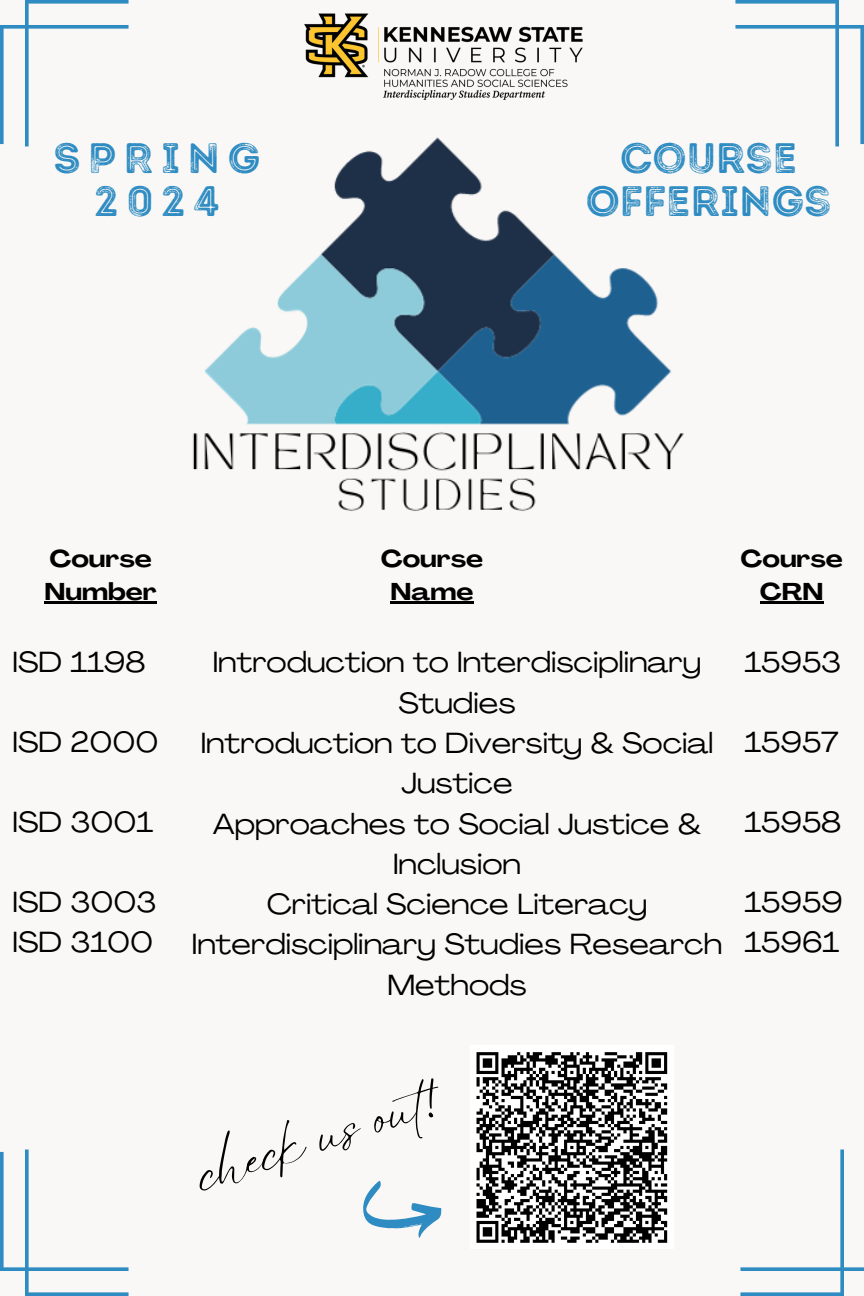
<style>
.page{position:relative;width:864px;height:1296px;background:#faf8f6}
.page>*{position:absolute;margin:0;border:0;box-sizing:border-box;transform-origin:0 0}
.t1{font:49.9px "Eyesome Script";color:#000}
.t2{font:42.6px "Intro Rust G Base 2 Line";color:#2e8cc2}
.t3{font:expanded 28.8px/40.3px "Agrandir";color:#000;text-align:center}
.t4{font:700 expanded 24px/33.3px "Agrandir";color:#000;text-align:center}
</style>
<div class="page">
<img style="left:193px;top:137px;width:491px;height:374px">
<svg style="left:0;top:0;width:129px;height:147px"></svg>
<svg style="left:735px;top:0;width:129px;height:147px"></svg>
<svg style="left:0;top:1149px;width:129px;height:147px"></svg>
<svg style="left:740px;top:1149px;width:124px;height:147px"></svg>
<img style="left:304px;top:13px;width:279px;height:87px">
<div style="left:470px;top:1046px;width:203px;height:203px;background:#fff"></div>
<svg style="left:476px;top:1052px;width:192px;height:191px"></svg>
<svg style="left:363px;top:1181px;width:78px;height:57px"></svg>
<hr style="left:44px;top:602px;width:113px;height:2px;background:#000">
<hr style="left:390px;top:602px;width:84px;height:2px;background:#000">
<hr style="left:760px;top:602px;width:63px;height:2px;background:#000">
<p class="t2" style="left:54px;top:132px;width:208px">SPRING</p>
<p class="t2" style="left:94px;top:175px;width:127px">2024</p>
<p class="t2" style="left:620px;top:132px;width:179px">COURSE</p>
<p class="t2" style="left:586px;top:175px;width:247px">OFFERINGS</p>
<p class="t4" style="left:44px;top:545px;width:114px;text-align:left">Course<br>Number</p>
<p class="t4" style="left:381px;top:545px;width:104px">Course<br>Name</p>
<p class="t4" style="left:740px;top:545px;width:104px">Course<br>CRN</p>
<p class="t3" style="left:13px;top:645px;width:135px">ISD 1198</p>
<p class="t3" style="left:13px;top:725px;width:147px">ISD 2000</p>
<p class="t3" style="left:13px;top:805px;width:142px">ISD 3001</p>
<p class="t3" style="left:13px;top:885px;width:145px">ISD 3003</p>
<p class="t3" style="left:13px;top:925px;width:142px">ISD 3100</p>
<p class="t3" style="left:213px;top:645px;width:490px">Introduction to Interdisciplinary<br>Studies</p>
<p class="t3" style="left:201px;top:726px;width:514px">Introduction to Diversity &amp; Social<br>Justice</p>
<p class="t3" style="left:213px;top:806px;width:490px">Approaches to Social Justice &amp;<br>Inclusion</p>
<p class="t3" style="left:267px;top:887px;width:382px">Critical Science Literacy</p>
<p class="t3" style="left:192px;top:927px;width:532px">Interdisciplinary Studies Research<br>Methods</p>
<p class="t3" style="left:744px;top:645px;width:98px">15953</p>
<p class="t3" style="left:744px;top:725px;width:96px">15957</p>
<p class="t3" style="left:744px;top:805px;width:98px">15958</p>
<p class="t3" style="left:744px;top:885px;width:100px">15959</p>
<p class="t3" style="left:744px;top:925px;width:96px">15961</p>
<p class="t1" style="left:188px;top:1145px;width:258px;rotate:-18deg">check us out!</p>
</div>
